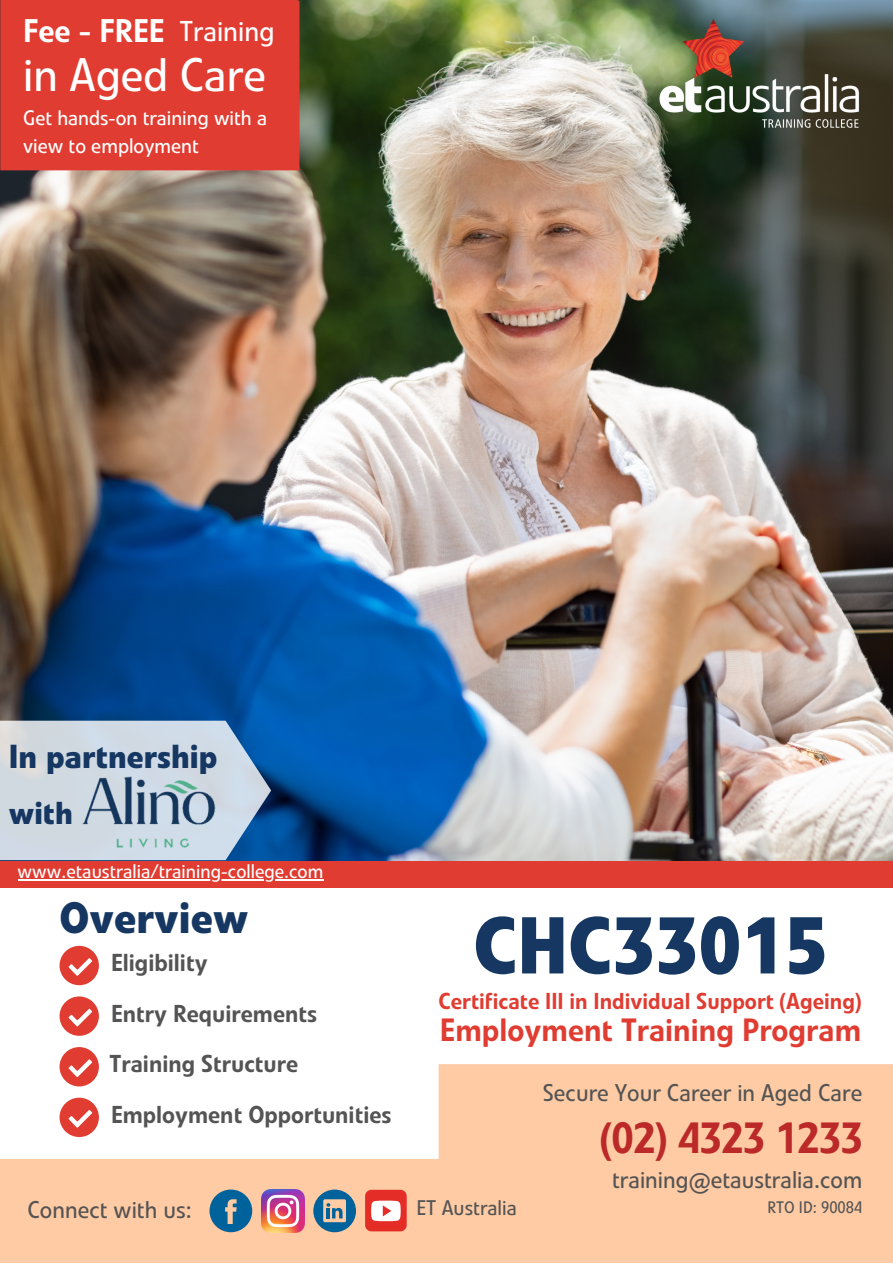
<style>
.page{position:relative;width:893px;height:1264px;background:#fff}
.page>*{position:absolute;margin:0;border:0;box-sizing:border-box;transform-origin:0 0}
.t1{font:700 79.65px "Linotype Veto";color:#153761}
.t2{font:46.65px "Linotype Veto";color:#fff}
.t3{font:700 43.5px "Linotype Veto";color:#153761}
.t4{font:500 43.2px "Linotype Veto";color:#bb2929}
.t5{font:700 33px "Linotype Veto";color:#153761}
.t6{font:500 32.4px "Linotype Veto";color:#fff}
.t7{font:500 31.95px "Linotype Veto";color:#e03c31}
.t8{font:700 31.5px "Linotype Veto";color:#153761}
.t9{font:500 24.3px "Linotype Veto";color:#545454}
.t10{font:500 24.15px "Linotype Veto";color:#545454}
.t11{font:24px "Linotype Veto";color:#545454}
.t12{font:500 22.8px "Linotype Veto";color:#e03c31}
.t13{font:21px "Linotype Veto";color:#545454}
.t14{font:20.7px/28px "Linotype Veto";color:#fff}
.t15{font:19.5px "Linotype Veto";color:#fff}
.t16{font:16.5px "Linotype Veto";color:#545454}
.s1{font-weight:400;font-size:28.35px}
</style>
<div class="page">
<div style="left:0;top:844px;width:892px;height:44px;background:#e03c31"></div>
<img style="left:0;top:0;width:892px;height:860px">
<svg style="left:0;top:720px;width:271px;height:140px;background:#b3c6d8"></svg>
<div style="left:438px;top:1064px;width:454px;height:198px;background:#ffcba4"></div>
<div style="left:0;top:1159px;width:527px;height:103px;background:#ffcba4"></div>
<svg style="left:60px;top:945px;width:39px;height:40px"></svg>
<svg style="left:60px;top:996px;width:39px;height:39px"></svg>
<svg style="left:60px;top:1047px;width:39px;height:39px"></svg>
<svg style="left:60px;top:1097px;width:39px;height:39px"></svg>
<svg style="left:209px;top:1189px;width:43px;height:43px"></svg>
<svg style="left:313px;top:1189px;width:43px;height:43px"></svg>
<img style="left:261px;top:1189px;width:43px;height:43px">
<div style="left:365px;top:1189px;width:41px;height:42px;background:#e52d27;border-radius:6px"></div>
<svg style="left:371px;top:1200px;width:29px;height:21px"></svg>
<img style="left:654px;top:15px;width:210px;height:118px">
<hr style="left:18px;top:879px;width:305px;height:1px;background:#fff">
<div style="left:0;top:0;width:299px;height:170px;background:#e03c31"></div>
<img style="left:71px;top:766px;width:160px;height:93px">
<h3 class="t6" style="left:23px;top:17px;width:253px">Fee - FREE <span class="s1">Training</span></h3>
<h2 class="t2" style="left:23px;top:56px;width:244px">in Aged Care</h2>
<p class="t14" style="left:23px;top:106px;width:245px">Get hands-on training with a view to employment</p>
<h3 class="t5" style="left:9px;top:743px;width:210px">In partnership</h3>
<h3 class="t8" style="left:9px;top:800px;width:66px">with</h3>
<p class="t15" style="left:18px;top:863px;width:307px">www.etaustralia/training-college.com</p>
<h3 class="t3" style="left:60px;top:900px;width:190px">Overview</h3>
<p class="t9" style="left:111px;top:952px;width:98px">Eligibility</p>
<p class="t10" style="left:111px;top:1003px;width:208px">Entry Requirements</p>
<p class="t10" style="left:109px;top:1054px;width:190px">Training Structure</p>
<p class="t10" style="left:111px;top:1104px;width:282px">Employment Opportunities</p>
<h1 class="t1" style="left:473px;top:913px;width:356px">CHC33015</h1>
<p class="t12" style="left:438px;top:992px;width:424px">Certificate III in Individual Support (Ageing)</p>
<h3 class="t7" style="left:440px;top:1016px;width:423px">Employment Training Program</h3>
<p class="t11" style="left:542px;top:1083px;width:321px">Secure Your Career in Aged Care</p>
<h3 class="t4" style="left:599px;top:1120px;width:264px">(02) 4323 1233</h3>
<p class="t11" style="left:612px;top:1170px;width:252px">training@etaustralia.com</p>
<p class="t11" style="left:27px;top:1199px;width:166px">Connect with us:</p>
<p class="t13" style="left:416px;top:1199px;width:102px">ET Australia</p>
<p class="t16" style="left:767px;top:1200px;width:96px">RTO ID: 90084</p>
</div>
